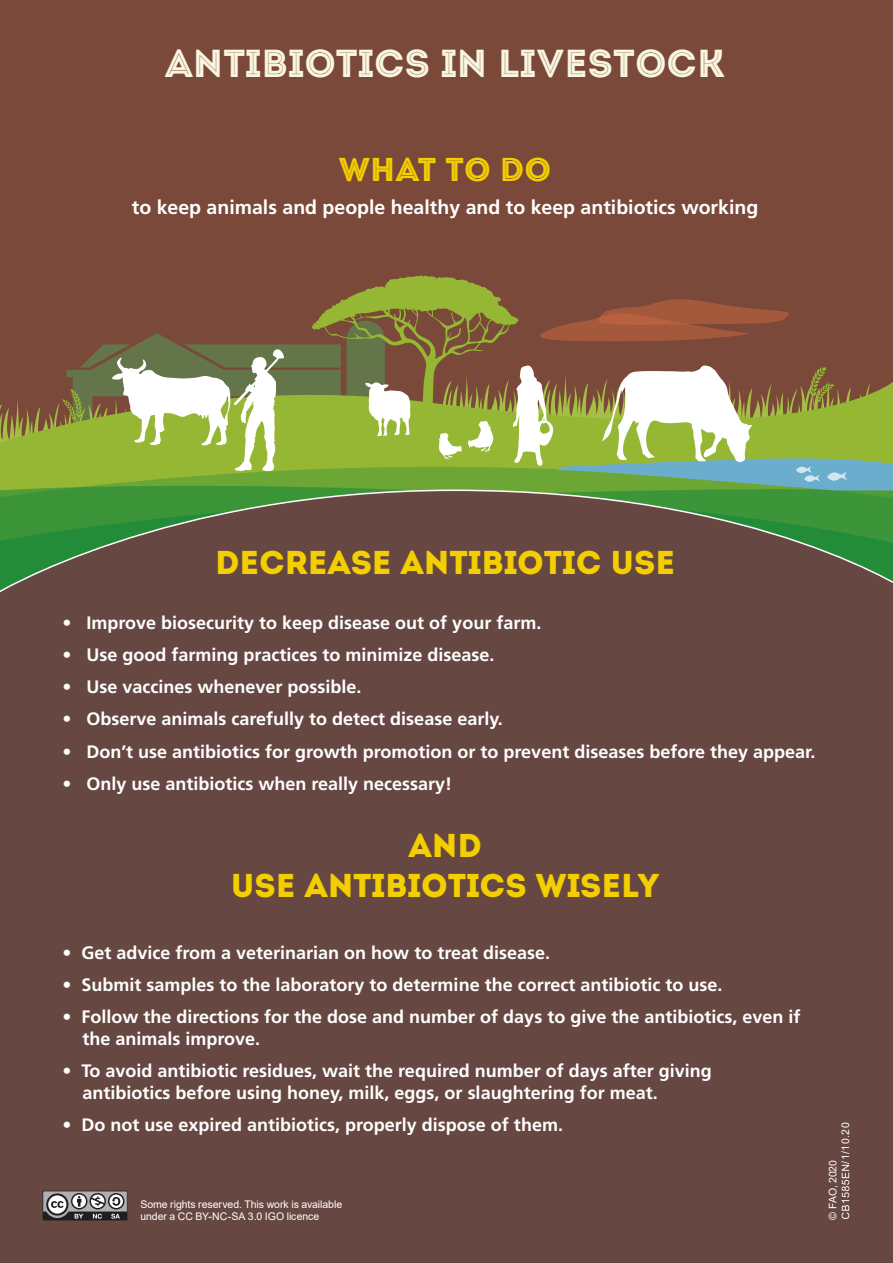
<style>
.page{position:relative;width:893px;height:1263px;background:#7a4939}
.page>*{position:absolute;margin:0;border:0;box-sizing:border-box;transform-origin:0 0}
.t1{font:39px "Intro Inline";color:#f9f6e1}
.t2{font:33px/39.6px "Intro";letter-spacing:-.005em;color:#f3ce00;text-align:center}
.t3{font:33px "Intro Inline";color:#f3ce00}
.t4{font:700 19.5px "Frutiger LT Std";color:#fff}
.t5{font:700 18px/21.6px "Frutiger LT Std";color:#fff}
.t6{font:10.5px/12.6px "Arial";letter-spacing:-.005em;color:#fff}
</style>
<div class="page">
<div style="left:0;top:490px;width:893px;height:773px;background:#674741"></div>
<svg style="left:0;top:275px;width:893px;height:215px"></svg>
<svg style="left:43px;top:1191px;width:85px;height:29px;background:#818183"></svg>
<svg style="left:841px;top:1165px;width:8px;height:54px"></svg>
<h1 class="t1" style="left:165px;top:40px;width:561px">ANTIBIOTICS IN LIVESTOCK</h1>
<h2 class="t3" style="left:339px;top:150px;width:214px">WHAT TO DO</h2>
<p class="t4" style="left:132px;top:195px;width:628px">to keep animals and people healthy and to keep antibiotics working</p>
<h2 class="t2" style="left:215px;top:542px;width:461px">DECREASE ANTIBIOTIC USE</h2>
<p class="t5" style="left:62px;top:612px;width:480px">• Improve biosecurity to keep disease out of your farm.</p>
<p class="t5" style="left:62px;top:644px;width:434px">• Use good farming practices to minimize disease.</p>
<p class="t5" style="left:62px;top:676px;width:301px">• Use vaccines whenever possible.</p>
<p class="t5" style="left:62px;top:708px;width:442px">• Observe animals carefully to detect disease early.</p>
<p class="t5" style="left:62px;top:741px;width:754px">• Don’t use antibiotics for growth promotion or to prevent diseases before they appear.</p>
<p class="t5" style="left:62px;top:773px;width:391px">• Only use antibiotics when really necessary!</p>
<h2 class="t2" style="left:231px;top:826px;width:430px">AND<br>USE ANTIBIOTICS WISELY</h2>
<p class="t5" style="left:62px;top:942px;width:489px">• Get advice from a veterinarian on how to treat disease.</p>
<p class="t5" style="left:62px;top:974px;width:661px">• Submit samples to the laboratory to determine the correct antibiotic to use.</p>
<p class="t5" style="left:82px;top:1006px;width:719px;text-indent:-20px">• Follow the directions for the dose and number of days to give the antibiotics, even if the animals improve.</p>
<p class="t5" style="left:82px;top:1060px;width:631px;text-indent:-20px">• To avoid antibiotic residues, wait the required number of days after giving antibiotics before using honey, milk, eggs, or slaughtering for meat.</p>
<p class="t5" style="left:62px;top:1114px;width:502px">• Do not use expired antibiotics, properly dispose of them.</p>
<p class="t6" style="left:140px;top:1198px;width:203px">Some rights reserved. This work is available under a CC BY-NC-SA 3.0 IGO licence</p>
<p class="t6" style="left:826px;top:1163px;width:42px;text-indent:-56px;rotate:-90deg">© FAO, 2020 /1/10.20</p>
</div>
